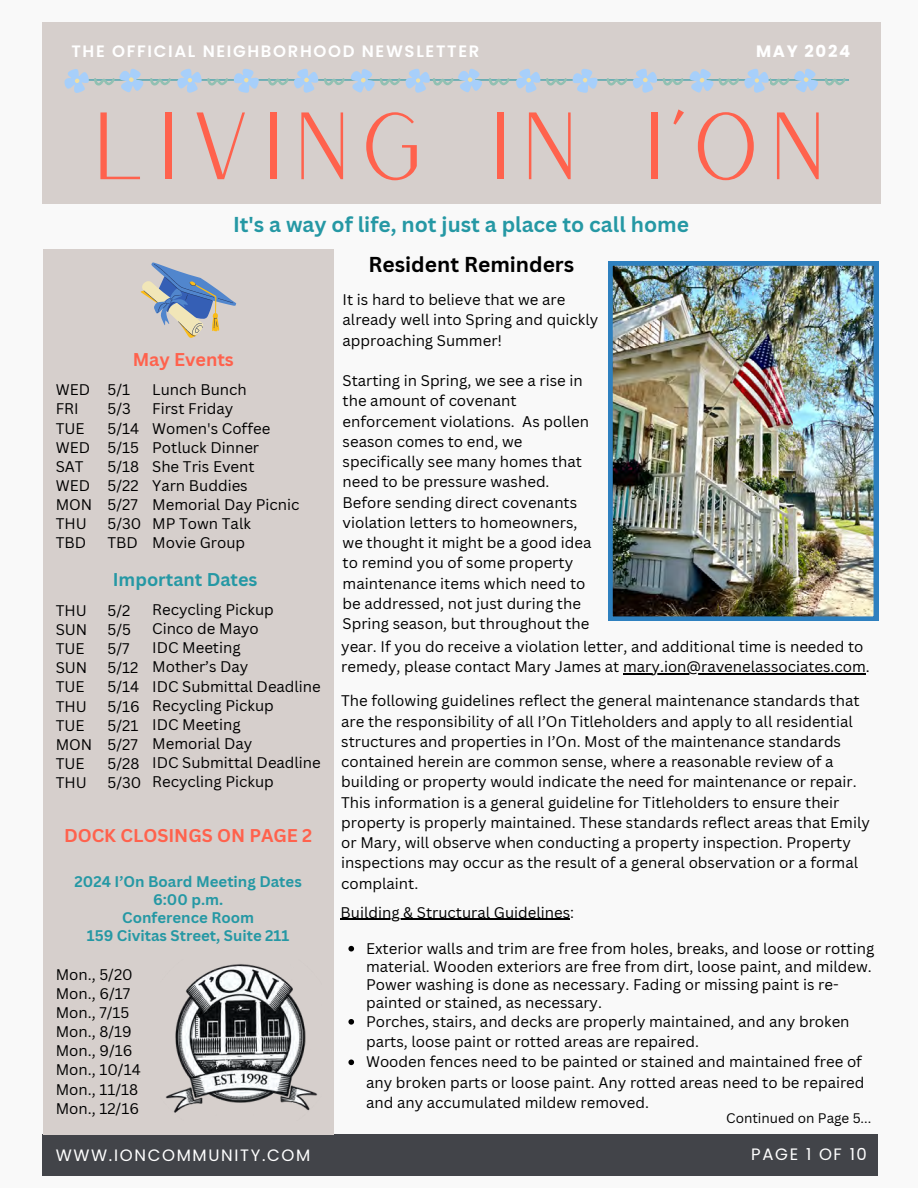
<style>
.page{position:relative;width:918px;height:1188px;background:#f9f9f9}
.page>*{position:absolute;margin:0;border:0;box-sizing:border-box;transform-origin:0 0}
.t1{font:93px "Versailles";letter-spacing:.07em;color:#ff624d}
.t2{font:700 21px "Canva Sans";color:#2598a4}
.t3{font:700 21px "Canva Sans";color:#000}
.t4{font:700 18px "Canva Sans";color:#ff624d}
.t5{font:700 18px "Canva Sans";color:#2598a4}
.t6{font:600 16.5px "Poppins";letter-spacing:.1em;color:#fff}
.t7{font:16.5px "Poppins";letter-spacing:.1em;color:#fff}
.t8{font:700 16.5px "Poppins";letter-spacing:.1em;color:#fff}
.t9{font:15px/20.2px "Canva Sans";color:#000}
.t10{font:700 15px "Canva Sans";color:#2598a4}
.t11{font:13.5px "Canva Sans";color:#000}
</style>
<div class="page">
<div style="left:43px;top:1134px;width:835px;height:42px;background:#424449"></div>
<div style="left:43px;top:249px;width:291px;height:885px;background:#d6cfcc"></div>
<div style="left:42px;top:23px;width:839px;height:181px;background:#d6cfcc"></div>
<img style="left:165px;top:964px;width:153px;height:149px">
<svg style="left:141px;top:262px;width:95px;height:76px"></svg>
<svg style="left:64px;top:68px;width:785px;height:25px"></svg>
<img style="left:608px;top:261px;width:270px;height:360px">
<hr style="left:341px;top:919px;width:229px;height:1px;background:#000">
<svg style="left:348px;top:946px;width:6px;height:6px"></svg>
<svg style="left:348px;top:1019px;width:6px;height:6px"></svg>
<svg style="left:348px;top:1060px;width:6px;height:5px"></svg>
<hr style="left:623px;top:673px;width:243px;height:2px;background:#000">
<p class="t6" style="left:71px;top:40px;width:409px">THE OFFICIAL NEIGHBORHOOD NEWSLETTER</p>
<p class="t8" style="left:756px;top:40px;width:96px">MAY 2024</p>
<h6 class="t1" style="left:91px;top:86px;width:738px">LIVING IN I'ON</h6>
<p class="t2" style="left:233px;top:210px;width:457px">It's a way of life, not just a place to call home</p>
<p class="t9" style="left:56px;top:380px;width:38px;line-height:19.2px">WED<br>FRI<br>TUE<br>WED<br>SAT<br>WED<br>MON<br>THU<br>TBD</p>
<p class="t4" style="left:133px;top:347px;width:103px">May Events</p>
<p class="t9" style="left:108px;top:380px;width:35px;line-height:19.2px">5/1<br>5/3<br>5/14<br>5/15<br>5/18<br>5/22<br>5/27<br>5/30<br>TBD</p>
<p class="t9" style="left:152px;top:379px;width:96px">Lunch Bunch</p>
<p class="t9" style="left:152px;top:399px;width:83px">First Friday</p>
<p class="t9" style="left:152px;top:418px;width:120px">Women's Coffee</p>
<p class="t9" style="left:152px;top:437px;width:109px">Potluck Dinner</p>
<p class="t9" style="left:152px;top:456px;width:104px">She Tris Event</p>
<p class="t9" style="left:152px;top:475px;width:97px">Yarn Buddies</p>
<p class="t9" style="left:152px;top:494px;width:149px">Memorial Day Picnic</p>
<h3 class="t9" style="left:152px;top:513px;width:100px">MP Town Talk</h3>
<p class="t9" style="left:152px;top:532px;width:95px">Movie Group</p>
<p class="t5" style="left:113px;top:567px;width:146px">Important Dates</p>
<p class="t9" style="left:56px;top:601px;width:38px;line-height:19.2px">THU<br>SUN<br>TUE<br>SUN<br>TUE<br>THU<br>TUE<br>MON<br>TUE<br>THU</p>
<p class="t9" style="left:152px;top:599px;width:123px">Recycling Pickup</p>
<p class="t9" style="left:108px;top:600px;width:24px">5/2</p>
<p class="t9" style="left:108px;top:619px;width:25px">5/5</p>
<p class="t9" style="left:108px;top:638px;width:24px">5/7</p>
<p class="t9" style="left:108px;top:657px;width:32px">5/12</p>
<p class="t9" style="left:108px;top:677px;width:33px">5/14</p>
<p class="t9" style="left:108px;top:696px;width:34px">5/16</p>
<p class="t9" style="left:108px;top:715px;width:32px">5/21</p>
<p class="t9" style="left:108px;top:734px;width:32px">5/27</p>
<p class="t9" style="left:108px;top:753px;width:33px">5/28</p>
<p class="t9" style="left:108px;top:772px;width:35px">5/30</p>
<p class="t9" style="left:152px;top:618px;width:108px">Cinco de Mayo</p>
<p class="t9" style="left:152px;top:637px;width:90px">IDC Meeting</p>
<p class="t9" style="left:152px;top:657px;width:98px">Mother’s Day</p>
<p class="t9" style="left:152px;top:676px;width:170px">IDC Submittal Deadline</p>
<p class="t9" style="left:152px;top:695px;width:123px">Recycling Pickup</p>
<p class="t9" style="left:152px;top:714px;width:90px">IDC Meeting</p>
<p class="t9" style="left:152px;top:733px;width:102px">Memorial Day</p>
<p class="t9" style="left:152px;top:752px;width:170px">IDC Submittal Deadline</p>
<p class="t9" style="left:152px;top:771px;width:123px">Recycling Pickup</p>
<p class="t4" style="left:64px;top:822px;width:250px">DOCK CLOSINGS ON PAGE 2</p>
<p class="t10" style="left:75px;top:871px;width:229px">2024 I’On Board Meeting Dates</p>
<h5 class="t10" style="left:153px;top:889px;width:72px">6:00 p.m.</h5>
<h6 class="t10" style="left:122px;top:907px;width:133px">Conference Room</h6>
<p class="t10" style="left:87px;top:925px;width:204px">159 Civitas Street, Suite 211</p>
<h3 class="t9" style="left:56px;top:964px;width:79px">Mon., 5/20</h3>
<h3 class="t9" style="left:56px;top:983px;width:76px">Mon., 6/17</h3>
<p class="t9" style="left:56px;top:1002px;width:75px">Mon., 7/15</p>
<p class="t9" style="left:56px;top:1021px;width:78px">Mon., 8/19</p>
<p class="t9" style="left:56px;top:1040px;width:78px">Mon., 9/16</p>
<h1 class="t9" style="left:56px;top:1059px;width:87px">Mon., 10/14</h1>
<h2 class="t9" style="left:56px;top:1079px;width:84px">Mon., 11/18</h2>
<p class="t9" style="left:56px;top:1098px;width:85px">Mon., 12/16</p>
<p class="t7" style="left:56px;top:1144px;width:256px">WWW.IONCOMMUNITY.COM</p>
<p class="t3" style="left:369px;top:250px;width:207px">Resident Reminders</p>
<p class="t9" style="left:343px;top:289px;width:257px">It is hard to believe that we are already well into Spring and quickly approaching Summer!</p>
<h2 class="t9" style="left:343px;top:370px;width:250px">Starting in Spring, we see a rise in the amount of covenant enforcement violations. As pollen season comes to end, we specifically see many homes that need to be pressure washed.<br>Before sending direct covenants violation letters to homeowners, we thought it might be a good idea to remind you of some property maintenance items which need to be addressed, not just during the<br>Spring season, but throughout the</h2>
<p class="t9" style="left:341px;top:636px;width:530px">year. If you do receive a violation letter, and additional time is needed to remedy, please contact Mary James at mary.ion@ravenelassociates.com.</p>
<p class="t9" style="left:341px;top:690px;width:530px">The following guidelines reflect the general maintenance standards that are the responsibility of all I’On Titleholders and apply to all residential structures and properties in I’On. Most of the maintenance standards contained herein are common sense, where a reasonable review of a building or property would indicate the need for maintenance or repair.<br>This information is a general guideline for Titleholders to ensure their property is properly maintained. These standards reflect areas that Emily or Mary, will observe when conducting a property inspection. Property inspections may occur as the result of a general observation or a formal complaint.</p>
<p class="t9" style="left:341px;top:902px;width:235px">Building &amp; Structural Guidelines:</p>
<p class="t9" style="left:366px;top:939px;width:510px;line-height:18px">Exterior walls and trim are free from holes, breaks, and loose or rotting material. Wooden exteriors are free from dirt, loose paint, and mildew.<br>Power washing is done as necessary. Fading or missing paint is re&shy;painted or stained, as necessary.</p>
<p class="t9" style="left:366px;top:1011px;width:485px">Porches, stairs, and decks are properly maintained, and any broken parts, loose paint or rotted areas are repaired.</p>
<p class="t9" style="left:366px;top:1051px;width:500px">Wooden fences need to be painted or stained and maintained free of any broken parts or loose paint. Any rotted areas need to be repaired and any accumulated mildew removed.</p>
<p class="t11" style="left:726px;top:1109px;width:147px">Continued on Page 5...</p>
<p class="t7" style="left:751px;top:1142px;width:117px">PAGE 1 OF 10</p>
</div>
